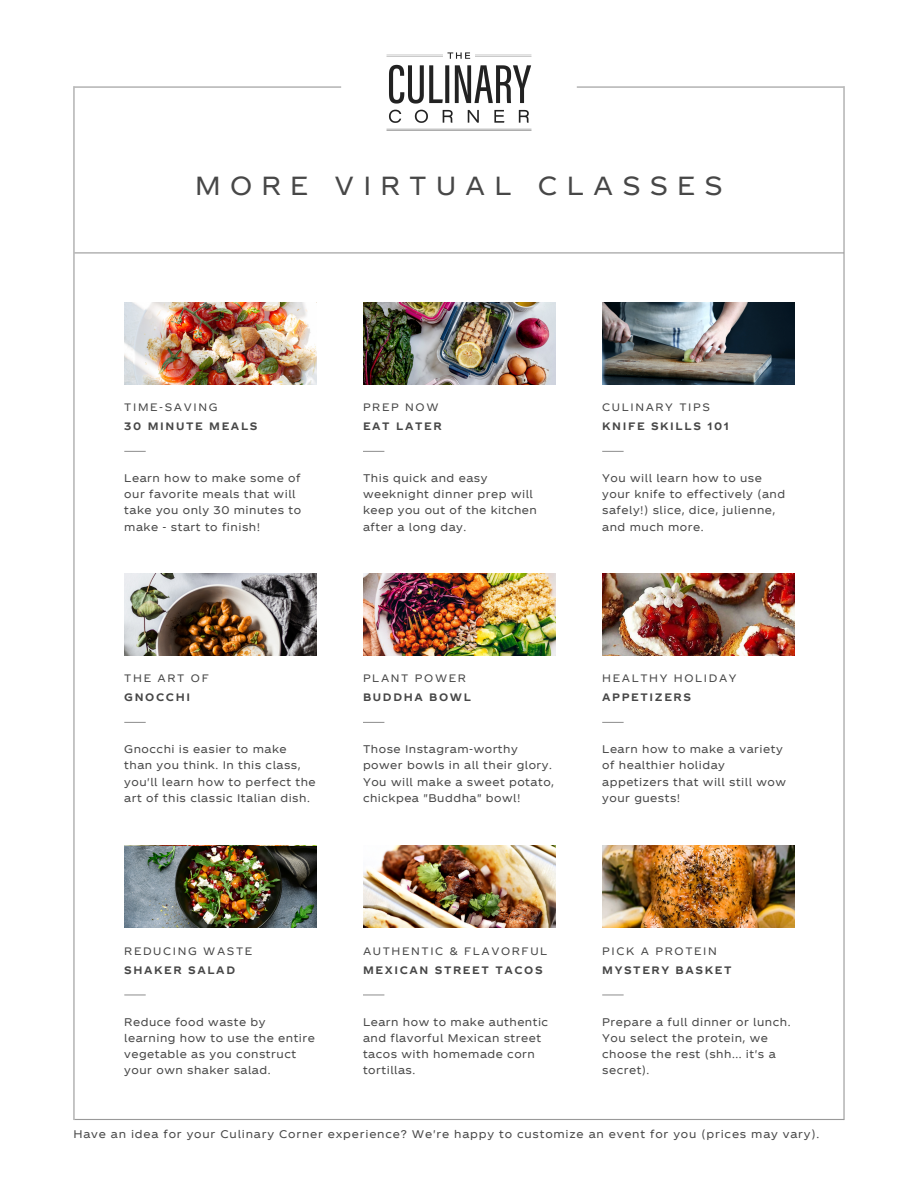
<style>
.page{position:relative;width:918px;height:1188px;background:#fff}
.page>*{position:absolute;margin:0;border:0;box-sizing:border-box;transform-origin:0 0}
.t1{font:25.5px "TCCC Unity Text Regular";letter-spacing:.36em;color:#474747}
.t2{font:10.8px/16.2px "TCCC Unity Text Regular";letter-spacing:.045em;color:#474747}
.t3{font:10.8px "TCCC Unity Text Regular";letter-spacing:.075em;color:#474747}
.t4{font:10.5px "TCCC Unity Text Regular";letter-spacing:.155em;color:#474747}
.t5{font:10.5px "TCCC Unity Text Bold";letter-spacing:.155em;color:#474747}
</style>
<div class="page">
<img style="left:124px;top:302px;width:193px;height:82px">
<img style="left:124px;top:573px;width:193px;height:82px">
<img style="left:363px;top:302px;width:192px;height:82px">
<img style="left:363px;top:573px;width:192px;height:82px">
<img style="left:363px;top:846px;width:192px;height:82px">
<img style="left:602px;top:302px;width:193px;height:82px">
<img style="left:602px;top:573px;width:193px;height:82px">
<img style="left:602px;top:846px;width:193px;height:82px">
<svg style="left:124px;top:451px;width:22px;height:1px"></svg>
<hr style="left:75px;top:1119px;width:769px;height:1px;background:#999">
<hr style="left:73px;top:86px;width:2px;height:1034px;background:#999">
<hr style="left:843px;top:86px;width:2px;height:1034px;background:#999">
<hr style="left:75px;top:86px;width:266px;height:2px;background:#999">
<hr style="left:577px;top:86px;width:266px;height:2px;background:#999">
<svg style="left:124px;top:722px;width:22px;height:1px"></svg>
<hr style="left:124px;top:994px;width:22px;height:2px;background:#999">
<svg style="left:363px;top:451px;width:21px;height:1px"></svg>
<svg style="left:363px;top:722px;width:21px;height:1px"></svg>
<hr style="left:363px;top:994px;width:21px;height:2px;background:#999">
<svg style="left:602px;top:451px;width:22px;height:1px"></svg>
<svg style="left:602px;top:722px;width:22px;height:1px"></svg>
<hr style="left:602px;top:994px;width:22px;height:2px;background:#999">
<img style="left:386px;top:52px;width:146px;height:79px">
<img style="left:124px;top:846px;width:193px;height:81px">
<hr style="left:75px;top:252px;width:769px;height:1px;background:#999">
<h1 class="t1" style="left:195px;top:169px;width:529px">MORE VIRTUAL CLASSES</h1>
<p class="t4" style="left:124px;top:401px;width:95px">TIME-SAVING</p>
<p class="t4" style="left:363px;top:401px;width:77px">PREP NOW</p>
<p class="t4" style="left:602px;top:401px;width:109px">CULINARY TIPS</p>
<p class="t5" style="left:124px;top:419px;width:135px">30 MINUTE MEALS</p>
<p class="t5" style="left:363px;top:419px;width:80px">EAT LATER</p>
<p class="t5" style="left:602px;top:419px;width:128px">KNIFE SKILLS 101</p>
<p class="t2" style="left:124px;top:469px;width:178px">Learn how to make some of our favorite meals that will take you only 30 minutes to make - start to finish!</p>
<p class="t2" style="left:363px;top:469px;width:175px">This quick and easy weeknight dinner prep will keep you out of the kitchen after a long day.</p>
<p class="t2" style="left:602px;top:469px;width:185px">You will learn how to use your knife to effectively (and safely!) slice, dice, julienne, and much more.</p>
<p class="t4" style="left:124px;top:672px;width:86px">THE ART OF</p>
<p class="t4" style="left:363px;top:672px;width:104px">PLANT POWER</p>
<p class="t4" style="left:602px;top:672px;width:136px">HEALTHY HOLIDAY</p>
<p class="t5" style="left:124px;top:690px;width:67px">GNOCCHI</p>
<p class="t5" style="left:363px;top:690px;width:110px">BUDDHA BOWL</p>
<p class="t5" style="left:602px;top:690px;width:90px">APPETIZERS</p>
<p class="t2" style="left:124px;top:740px;width:193px">Gnocchi is easier to make than you think. In this class, you'll learn how to perfect the art of this classic Italian dish.</p>
<p class="t2" style="left:363px;top:740px;width:193px">Those Instagram-worthy power bowls in all their glory.<br>You will make a sweet potato, chickpea "Buddha" bowl!</p>
<p class="t2" style="left:602px;top:740px;width:185px">Learn how to make a variety of healthier holiday appetizers that will still wow your guests!</p>
<p class="t4" style="left:124px;top:944px;width:130px">REDUCING WASTE</p>
<p class="t4" style="left:363px;top:944px;width:186px">AUTHENTIC &amp; FLAVORFUL</p>
<p class="t4" style="left:602px;top:944px;width:116px">PICK A PROTEIN</p>
<p class="t5" style="left:124px;top:963px;width:112px">SHAKER SALAD</p>
<p class="t5" style="left:363px;top:963px;width:181px">MEXICAN STREET TACOS</p>
<p class="t5" style="left:602px;top:963px;width:131px">MYSTERY BASKET</p>
<p class="t2" style="left:124px;top:1013px;width:192px">Reduce food waste by learning how to use the entire vegetable as you construct your own shaker salad.</p>
<p class="t2" style="left:363px;top:1013px;width:187px">Learn how to make authentic and flavorful Mexican street tacos with homemade corn tortillas.</p>
<p class="t2" style="left:602px;top:1013px;width:190px">Prepare a full dinner or lunch.<br>You select the protein, we choose the rest (shh... it's a secret).</p>
<p class="t3" style="left:73px;top:1127px;width:747px">Have an idea for your Culinary Corner experience? We're happy to customize an event for you (prices may vary).</p>
</div>
